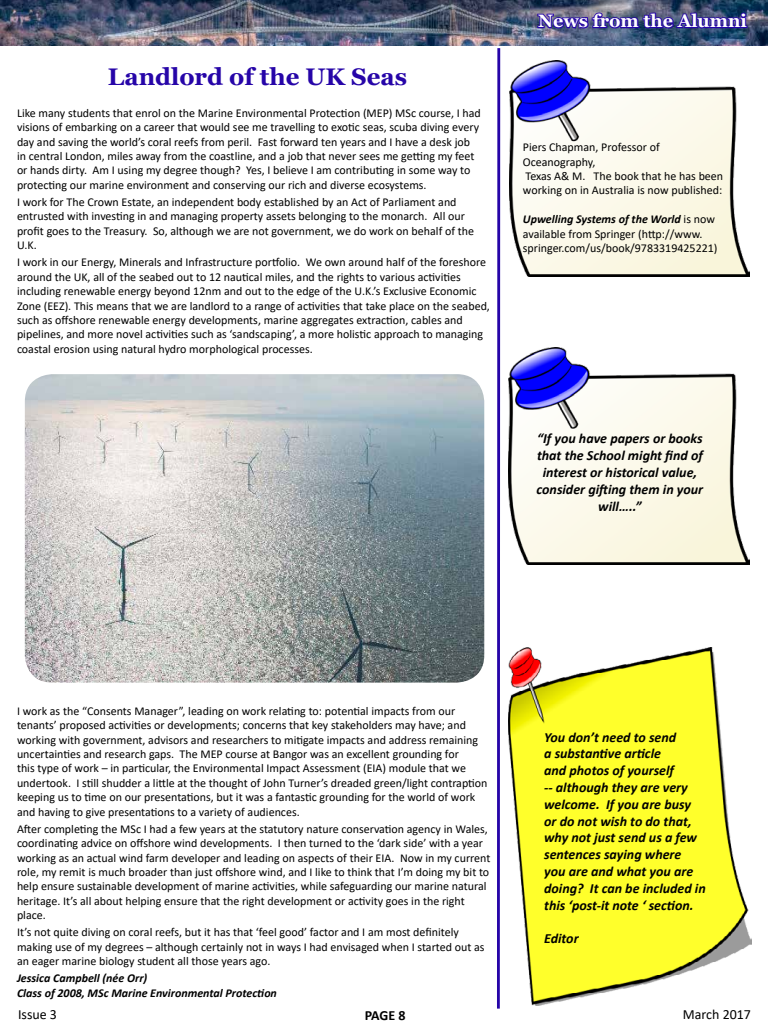
<style>
.page{position:relative;width:768px;height:1024px;background:#fff}
.page>*{position:absolute;margin:0;border:0;box-sizing:border-box;transform-origin:0 0}
.t1{font:700 24px "Georgia";color:#2605a8}
.t2{font:700 18px "Georgia";color:#fff}
.t3{font:italic 700 14px/16.8px "Calibri";color:#000;text-align:center}
.t4{font:14px "Calibri";color:#000}
.t5{font:700 14px "Calibri";color:#000}
.t6{font:12px/14.4px "Calibri";color:#000}
.t7{font:italic 700 12px/14.4px "Calibri";color:#000}
.s1{font-weight:700;font-style:italic}
</style>
<div class="page">
<img style="left:0;top:0;width:768px;height:46px">
<img style="left:508px;top:647px;width:243px;height:359px">
<img style="left:533px;top:11px;width:216px;height:19px">
<img style="left:25px;top:374px;width:459px;height:309px">
<svg style="left:496px;top:45px;width:6px;height:964px"></svg>
<img style="left:509px;top:60px;width:241px;height:216px">
<img style="left:508px;top:348px;width:242px;height:216px">
<h1 class="t1" style="left:108px;top:61px;width:301px">Landlord of the UK Seas</h1>
<p class="t6" style="left:17px;top:105px;width:465px">Like many students that enrol on the Marine Environmental Protection (MEP) MSc course, I had visions of embarking on a career that would see me travelling to exotic seas, scuba diving every day and saving the world’s coral reefs from peril. Fast forward ten years and I have a desk job in central London, miles away from the coastline, and a job that never sees me getting my feet or hands dirty. Am I using my degree though? Yes, I believe I am contributing in some way to protecting our marine environment and conserving our rich and diverse ecosystems.</p>
<p class="t6" style="left:17px;top:194px;width:459px">I work for The Crown Estate, an independent body established by an Act of Parliament and entrusted with investing in and managing property assets belonging to the monarch. All our profit goes to the Treasury. So, although we are not government, we do work on behalf of the U.K.</p>
<p class="t6" style="left:17px;top:255px;width:474px">I work in our Energy, Minerals and Infrastructure portfolio. We own around half of the foreshore around the UK, all of the seabed out to 12 nautical miles, and the rights to various activities including renewable energy beyond 12nm and out to the edge of the U.K.’s Exclusive Economic Zone (EEZ). This means that we are landlord to a range of activities that take place on the seabed, such as offshore renewable energy developments, marine aggregates extraction, cables and pipelines, and more novel activities such as ‘sandscaping’, a more holistic approach to managing coastal erosion using natural hydro morphological processes.</p>
<h2 class="t2" style="left:535px;top:9px;width:210px">News from the Alumni</h2>
<h2 class="t2" style="left:538px;top:9px;width:210px">News from the Alumni</h2>
<p class="t6" style="left:523px;top:140px;width:202px">Piers Chapman, Professor of<br>Oceanography,<br>Texas A&amp; M. The book that he has been working on in Australia is now published:</p>
<p class="t6" style="left:523px;top:212px;width:196px"><span class="s1">Upwelling Systems of the World</span> is now available from Springer (http://www. springer.com/us/book/9783319425221)</p>
<p class="t3" style="left:537px;top:430px;width:168px">“If you have papers or books that the School might find of interest or historical value, consider gifting them in your will…..”</p>
<p class="t6" style="left:17px;top:703px;width:472px">I work as the “Consents Manager”, leading on work relating to: potential impacts from our tenants’ proposed activities or developments; concerns that key stakeholders may have; and working with government, advisors and researchers to mitigate impacts and address remaining uncertainties and research gaps. The MEP course at Bangor was an excellent grounding for<br>this type of work – in particular, the Environmental Impact Assessment (EIA) module that we undertook. I still shudder a little at the thought of John Turner’s dreaded green/light contraption keeping us to time on our presentations, but it was a fantastic grounding for the world of work and having to give presentations to a variety of audiences.</p>
<p class="t6" style="left:17px;top:821px;width:475px">After completing the MSc I had a few years at the statutory nature conservation agency in Wales, coordinating advice on offshore wind developments. I then turned to the ‘dark side’ with a year working as an actual wind farm developer and leading on aspects of their EIA. Now in my current role, my remit is much broader than just offshore wind, and I like to think that I’m doing my bit to help ensure sustainable development of marine activities, while safeguarding our marine natural heritage. It’s all about helping ensure that the right development or activity goes in the right place.</p>
<p class="t6" style="left:17px;top:925px;width:469px">It’s not quite diving on coral reefs, but it has that ‘feel good’ factor and I am most definitely making use of my degrees – although certainly not in ways I had envisaged when I started out as an eager marine biology student all those years ago.</p>
<p class="t7" style="left:17px;top:971px;width:261px">Jessica Campbell (née Orr)<br>Class of 2008, MSc Marine Environmental Protection</p>
<p class="t3" style="left:544px;top:728px;width:163px;text-align:left">You don’t need to send<br>a substantive article<br>and photos of yourself<br>-- although they are very welcome. If you are busy or do not wish to do that, why not just send us a few sentences saying where you are and what you are doing? It can be included in this ‘post-it note ‘ section.</p>
<p class="t3" style="left:544px;top:930px;width:36px">Editor</p>
<p class="t4" style="left:18px;top:1004px;width:41px">Issue 3</p>
<p class="t5" style="left:365px;top:1006px;width:42px">PAGE 8</p>
<p class="t4" style="left:683px;top:1004px;width:70px">March 2017</p>
</div>
